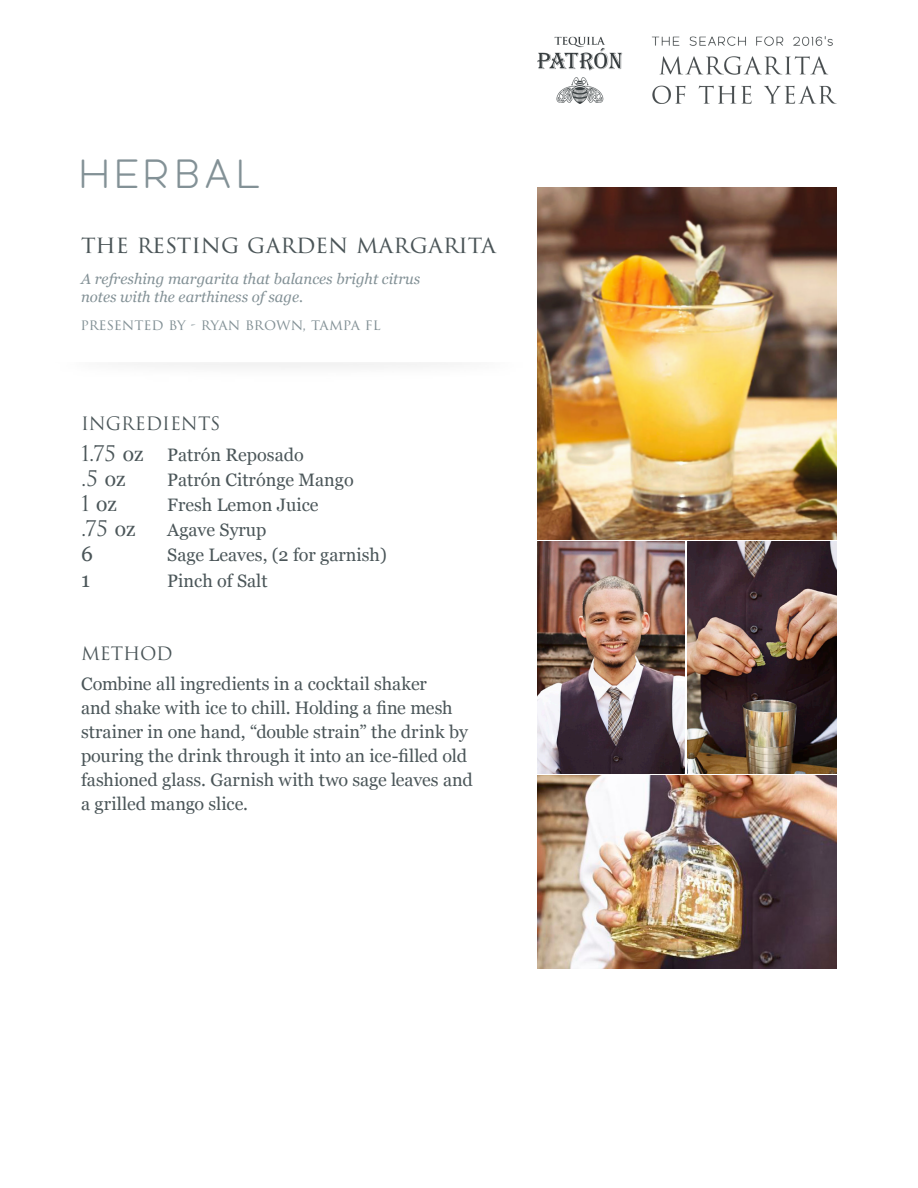
<style>
.page{position:relative;width:918px;height:1188px;background:#fff}
.page>*{position:absolute;margin:0;border:0;box-sizing:border-box;transform-origin:0 0}
.t1{font:300 42px "Polly Rounded";letter-spacing:.07em;color:#839196}
.t2{font:24px "Trajan Pro 3";color:#4b5558}
.t3{font:21px "Trajan Pro 3";color:#4b5659}
.t4{font:21px "Georgia";color:#4b5659}
.t5{font:18px/24px "Georgia";color:#4b5659}
.t6{font:18px "Trajan Pro";color:#4b5659}
.t7{font:italic 15px/18px "Georgia";color:#839196}
.t8{font:15px "Trajan Pro 3";letter-spacing:-.01em;color:#839196}
.s1{font-family:"Georgia"}
.s2{font-family:"Trajan Pro 3"}
</style>
<div class="page">
<img style="left:538px;top:188px;width:299px;height:352px">
<img style="left:538px;top:775px;width:299px;height:193px">
<img style="left:687px;top:542px;width:150px;height:231px">
<img style="left:538px;top:36px;width:299px;height:68px">
<img style="left:538px;top:542px;width:147px;height:231px">
<p class="t1" style="left:78px;top:148px;width:186px">HERBAL</p>
<p class="t2" style="left:81px;top:228px;width:417px">THE RESTING GARDEN MARGARITA</p>
<p class="t7" style="left:81px;top:269px;width:341px">A refreshing margarita that balances bright citrus notes with the earthiness of sage.</p>
<p class="t8" style="left:80px;top:314px;width:302px">PRESENTED BY - RYAN BROWN, TAMPA FL</p>
<p class="t6" style="left:81px;top:412px;width:141px">INGREDIENTS</p>
<p class="t3" style="left:81px;top:439px;width:64px">1.75 <span class="s1">oz</span></p>
<p class="t3" style="left:81px;top:464px;width:46px">.5 <span class="s1">oz</span></p>
<p class="t4" style="left:81px;top:488px;width:37px"><span class="s2">1</span> oz</p>
<p class="t3" style="left:81px;top:514px;width:56px">.75 <span class="s1">oz</span></p>
<p class="t4" style="left:81px;top:539px;width:13px">6</p>
<p class="t4" style="left:81px;top:564px;width:11px">1</p>
<p class="t5" style="left:167px;top:442px;width:138px">Patrón Reposado</p>
<p class="t5" style="left:167px;top:466px;width:188px;line-height:25.2px">Patrón Citrónge Mango<br>Fresh Lemon Juice</p>
<p class="t5" style="left:167px;top:517px;width:101px">Agave Syrup</p>
<p class="t5" style="left:167px;top:542px;width:221px">Sage Leaves, (2 for garnish)</p>
<p class="t5" style="left:167px;top:568px;width:102px">Pinch of Salt</p>
<p class="t6" style="left:81px;top:642px;width:93px">METHOD</p>
<p class="t5" style="left:81px;top:671px;width:393px">Combine all ingredients in a cocktail shaker<br>and shake with ice to chill. Holding a fine mesh strainer in one hand, “double strain” the drink by pouring the drink through it into an ice-filled old fashioned glass. Garnish with two sage leaves and a grilled mango slice.</p>
</div>
